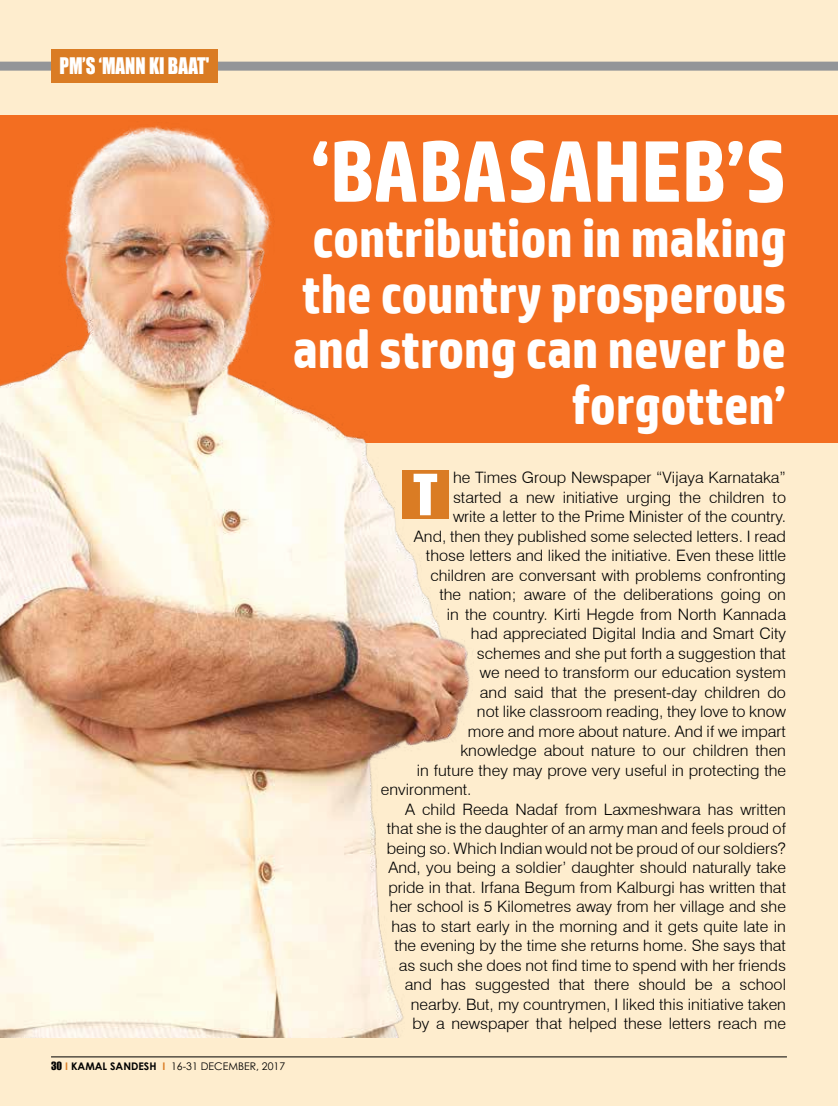
<style>
.page{position:relative;width:838px;height:1106px;background:#feedce}
.page>*{position:absolute;margin:0;border:0;box-sizing:border-box;transform-origin:0 0}
.t1{font:700 87px "HP Simplified";color:#fff;scale:.9 1}
.t2{font:700 54px/55.5px "HP Simplified";color:#fff;text-align:right;scale:.9 1}
.t3{font:52.5px "Impact";color:#fff}
.t4{font:21px "Impact";color:#fff;scale:.9 1}
.t5{font:300 15.75px "Swiss 721 BT";color:#000}
.t6{font:10.5px "Century Gothic";color:#000}
.s1{font-family:"Impact"}
.s2{font-weight:700;color:#da7c24}
.s3{font-weight:700}
</style>
<div class="page">
<div style="left:0;top:115px;width:838px;height:327px;background:#f36e21"></div>
<img style="left:0;top:125px;width:500px;height:912px">
<hr style="left:51px;top:1056px;width:736px;height:1px;background:#000">
<div style="left:0;top:62px;width:838px;height:9px;background:#939598"></div>
<div style="left:402px;top:470px;width:47px;height:49px;background:#da7c24"></div>
<div style="left:51px;top:49px;width:167px;height:34px;background:#da7c24"></div>
<h3 class="t4" style="left:60px;top:50px;width:168px">PM’S ‘MANN KI BAAT'</h3>
<h1 class="t1" style="left:311px;top:120px;width:119px">‘Babasa</h1>
<h1 class="t1" style="left:593px;top:120px;width:208px">heb’s</h1>
<h2 class="t2" style="left:293px;top:210px;width:549px">contribution in making the country prosperous and strong can never be forgotten’</h2>
<p class="t6" style="left:51px;top:1058px;width:236px"><span class="s1">30</span> <span class="s2">I</span> <span class="s3">KAMAL SANDESH</span> <span class="s2">I</span> 16-31 DECEMBER, 2017</p>
<h3 class="t3" style="left:413px;top:454px;width:25px">T</h3>
<p class="t5" style="left:453px;top:468px;width:334px">he Times Group Newspaper “Vijaya Karnataka”</p>
<p class="t5" style="left:453px;top:487px;width:334px">started a new initiative urging the children to</p>
<p class="t5" style="left:453px;top:507px;width:334px">write a letter to the Prime Minister of the country.</p>
<p class="t5" style="left:414px;top:526px;width:373px">And, then they published some selected letters. I read</p>
<p class="t5" style="left:426px;top:546px;width:361px">those letters and liked the initiative. Even these little</p>
<p class="t5" style="left:430px;top:565px;width:357px">children are conversant with problems confronting</p>
<p class="t5" style="left:439px;top:585px;width:348px">the nation; aware of the deliberations going on</p>
<p class="t5" style="left:447px;top:604px;width:340px">in the country. Kirti Hegde from North Kannada</p>
<p class="t5" style="left:471px;top:624px;width:317px">had appreciated Digital India and Smart City</p>
<p class="t5" style="left:477px;top:643px;width:310px">schemes and she put forth a suggestion that</p>
<p class="t5" style="left:480px;top:663px;width:307px">we need to transform our education system</p>
<p class="t5" style="left:480px;top:682px;width:307px">and said that the present-day children do</p>
<p class="t5" style="left:477px;top:702px;width:311px">not like classroom reading, they love to know</p>
<p class="t5" style="left:468px;top:721px;width:319px">more and more about nature. And if we impart</p>
<p class="t5" style="left:460px;top:741px;width:327px">knowledge about nature to our children then</p>
<p class="t5" style="left:417px;top:760px;width:371px">in future they may prove very useful in protecting the</p>
<p class="t5" style="left:381px;top:780px;width:92px">environment.</p>
<p class="t5" style="left:405px;top:799px;width:382px">A child Reeda Nadaf from Laxmeshwara has written</p>
<p class="t5" style="left:387px;top:819px;width:400px">that she is the daughter of an army man and feels proud of</p>
<p class="t5" style="left:387px;top:838px;width:400px">being so. Which Indian would not be proud of our soldiers?</p>
<p class="t5" style="left:388px;top:858px;width:399px">And, you being a soldier’ daughter should naturally take</p>
<p class="t5" style="left:388px;top:877px;width:399px">pride in that. Irfana Begum from Kalburgi has written that</p>
<p class="t5" style="left:390px;top:897px;width:397px">her school is 5 Kilometres away from her village and she</p>
<p class="t5" style="left:391px;top:916px;width:396px">has to start early in the morning and it gets quite late in</p>
<p class="t5" style="left:394px;top:936px;width:393px">the evening by the time she returns home. She says that</p>
<p class="t5" style="left:399px;top:955px;width:388px">as such she does not find time to spend with her friends</p>
<p class="t5" style="left:405px;top:975px;width:383px">and has suggested that there should be a school</p>
<p class="t5" style="left:411px;top:994px;width:376px">nearby. But, my countrymen, I liked this initiative taken</p>
<p class="t5" style="left:412px;top:1014px;width:375px">by a newspaper that helped these letters reach me</p>
</div>
